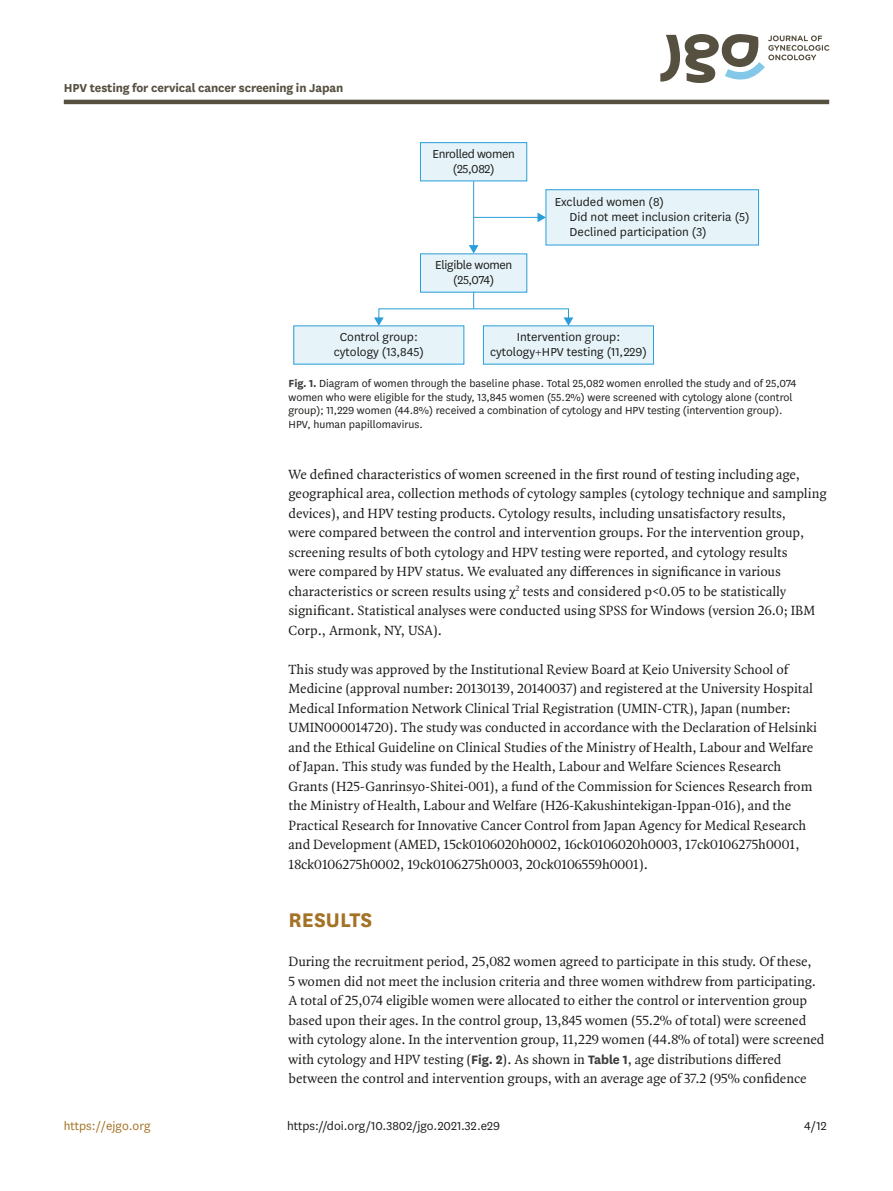
<style>
.page{position:relative;width:893px;height:1191px;background:#fff}
.page>*{position:absolute;margin:0;border:0;box-sizing:border-box;transform-origin:0 0}
.body_title1{font:700 23.1px "National";color:#a47225}
.body_p{font:14.25px/19.5px "Quadraat OT";color:#1d1d1b}
.body_p_first{font:14.25px/19.5px "Quadraat OT";color:#1d1d1b}
.doi_running_footer{font:13.5px/15px "National";color:#1d1d1b;text-align:center}
.alt-title-type{font:700 13.5px "National";letter-spacing:-.01em;color:#565041}
.doi_running_footer-2{font:13.5px/15px "National";letter-spacing:-.025em;color:#1d1d1b;text-align:center}
.t1{font:13.5px "National";color:#a47225}
.fig_caption{font:12px/13.5px "National";color:#1d1d1b}
.s1{font-weight:700;color:#3d3d3c}
.s2{font-family:"Times New Roman"}
.s3{font-family:"National";font-weight:700;color:#3d3d3c}
</style>
<div class="page">
<hr style="left:64px;top:100px;width:765px;height:4px;background:#565041">
<svg style="left:660px;top:34px;width:169px;height:49px"></svg>
<div style="left:420px;top:254px;width:107px;height:38px;background:#e6f4fa"></div>
<div style="left:546px;top:190px;width:213px;height:55px;background:#e6f4fa"></div>
<div style="left:546px;top:189px;width:213px;height:56px;border:1px solid #299ed9"></div>
<div style="left:420px;top:143px;width:107px;height:38px;background:#e6f4fa"></div>
<div style="left:420px;top:142px;width:107px;height:39px;border:1px solid #299ed9"></div>
<div style="left:294px;top:326px;width:170px;height:38px;background:#e6f4fa"></div>
<div style="left:483px;top:326px;width:170px;height:38px;background:#e6f4fa"></div>
<svg style="left:473px;top:292px;width:1px;height:16px"></svg>
<svg style="left:374px;top:317px;width:10px;height:9px"></svg>
<svg style="left:564px;top:317px;width:9px;height:9px"></svg>
<hr style="left:473px;top:181px;width:1px;height:65px;background:#299ed9">
<svg style="left:469px;top:245px;width:9px;height:8px"></svg>
<hr style="left:474px;top:217px;width:65px;height:1px;background:#299ed9">
<svg style="left:537px;top:212px;width:9px;height:10px"></svg>
<p class="alt-title-type" style="left:64px;top:78px;width:281px">HPV testing for cervical cancer screening in Japan</p>
<p class="doi_running_footer-2" style="left:433px;top:146px;width:84px">Enrolled women (25,082)</p>
<p class="doi_running_footer-2" style="left:435px;top:257px;width:79px">Eligible women (25,074)</p>
<p class="doi_running_footer" style="left:570px;top:194px;width:181px;text-align:left;text-indent:-15px">Excluded women (8)<br>Did not meet inclusion criteria (5)<br>Declined participation (3)</p>
<p class="doi_running_footer" style="left:334px;top:329px;width:92px">Control group: cytology (13,845)</p>
<p class="doi_running_footer" style="left:490px;top:329px;width:158px">Intervention group: cytology+HPV testing (11,229)</p>
<p class="fig_caption" style="left:289px;top:376px;width:509px"><span class="s1">Fig. 1.</span> Diagram of women through the baseline phase. Total 25,082 women enrolled the study and of 25,074 women who were eligible for the study, 13,845 women (55.2%) were screened with cytology alone (control group); 11,229 women (44.8%) received a combination of cytology and HPV testing (intervention group).<br>HPV, human papillomavirus.</p>
<p class="body_p" style="left:289px;top:464px;width:540px">We defined characteristics of women screened in the first round of testing including age, geographical area, collection methods of cytology samples (cytology technique and sampling devices), and HPV testing products. Cytology results, including unsatisfactory results,<br>were compared between the control and intervention groups. For the intervention group, screening results of both cytology and HPV testing were reported, and cytology results<br>were compared by HPV status. We evaluated any differences in significance in various characteristics or screen results using <span class="s2">χ</span><sup>2</sup> tests and considered p&lt;0.05 to be statistically significant. Statistical analyses were conducted using SPSS for Windows (version 26.0; IBM Corp., Armonk, NY, USA).</p>
<p class="body_p" style="left:289px;top:659px;width:530px">This study was approved by the Institutional Review Board at Keio University School of Medicine (approval number: 20130139, 20140037) and registered at the University Hospital Medical Information Network Clinical Trial Registration (UMIN-CTR), Japan (number:<br>UMIN000014720). The study was conducted in accordance with the Declaration of Helsinki and the Ethical Guideline on Clinical Studies of the Ministry of Health, Labour and Welfare of Japan. This study was funded by the Health, Labour and Welfare Sciences Research Grants (H25-Ganrinsyo-Shitei-001), a fund of the Commission for Sciences Research from the Ministry of Health, Labour and Welfare (H26-Kakushintekigan-Ippan-016), and the Practical Research for Innovative Cancer Control from Japan Agency for Medical Research and Development (AMED, 15ck0106020h0002, 16ck0106020h0003, 17ck0106275h0001, 18ck0106275h0002, 19ck0106275h0003, 20ck0106559h0001).</p>
<p class="body_title1" style="left:289px;top:904px;width:85px">RESULTS</p>
<p class="body_p_first" style="left:289px;top:952px;width:537px">During the recruitment period, 25,082 women agreed to participate in this study. Of these,<br>5 women did not meet the inclusion criteria and three women withdrew from participating.<br>A total of 25,074 eligible women were allocated to either the control or intervention group based upon their ages. In the control group, 13,845 women (55.2% of total) were screened with cytology alone. In the intervention group, 11,229 women (44.8% of total) were screened with cytology and HPV testing (<span class="s3">Fig. 2</span>). As shown in <span class="s3">Table 1</span>, age distributions differed between the control and intervention groups, with an average age of 37.2 (95% confidence</p>
<p class="t1" style="left:64px;top:1116px;width:88px">https://ejgo.org</p>
<p class="doi_running_footer" style="left:287px;top:1117px;width:214px">https://doi.org/10.3802/jgo.2021.32.e29</p>
<p class="doi_running_footer" style="left:804px;top:1117px;width:24px">4/12</p>
</div>
